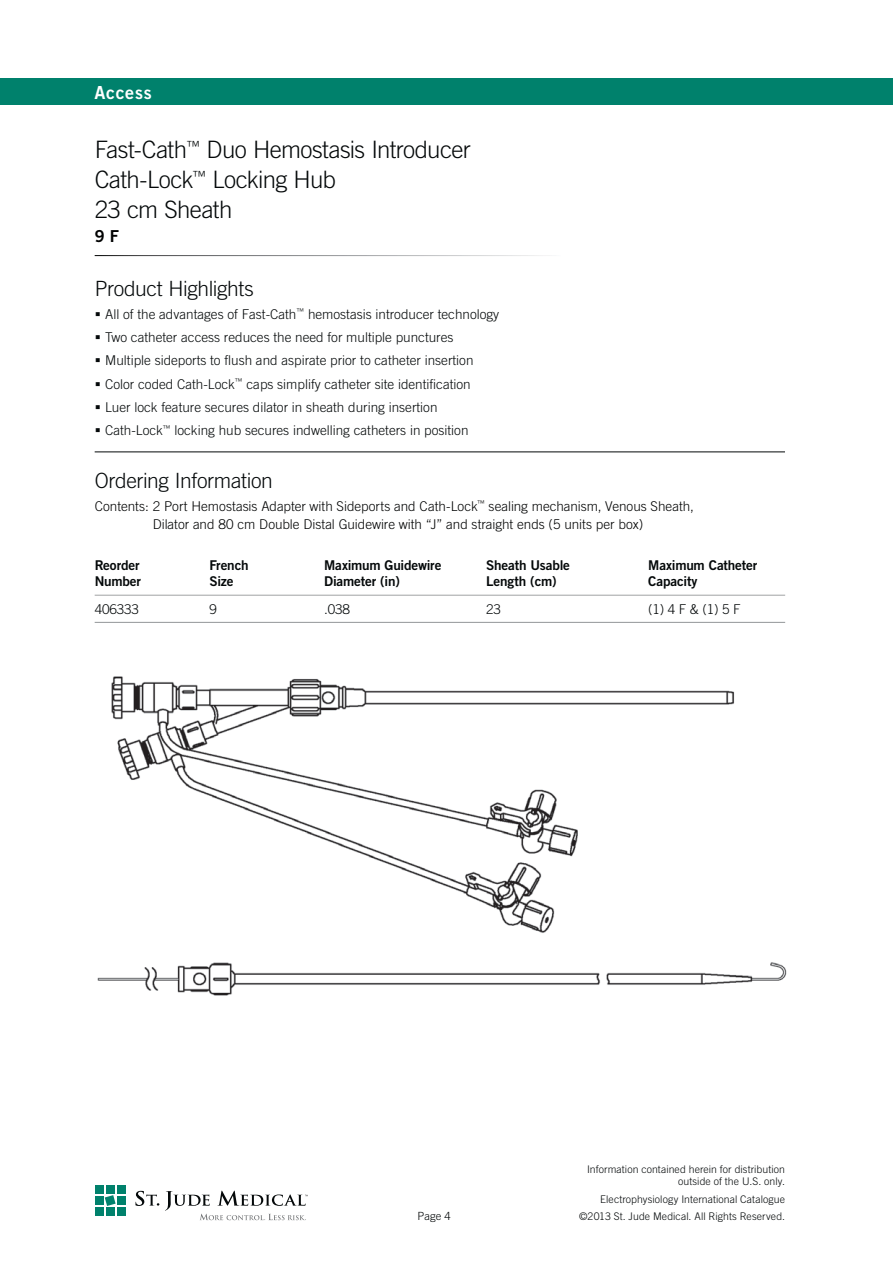
<style>
.page{position:relative;width:893px;height:1263px;background:#fff}
.page>*{position:absolute;margin:0;border:0;box-sizing:border-box;transform-origin:0 0}
.t1{font:300 24px/30px "Trade Gothic";letter-spacing:-.025em;color:#040809}
.t2{font:300 21px "Trade Gothic";letter-spacing:-.015em;color:#040809}
.t3{font:18px "Trade Gothic Bold Two";letter-spacing:.035em;color:#fff}
.t4{font:16.5px "Trade Gothic Bold Two";color:#010202}
.t5{font:300 13.5px/23.2px "Trade Gothic";color:#040809}
.t6{font:300 13.5px/18px "Trade Gothic";color:#010202;text-align:center}
.t7{font:13.5px/16.5px "Trade Gothic Bold Two";letter-spacing:-.01em;color:#040809}
.t8{font:300 11.25px "Trade Gothic";color:#040809}
.t9{font:300 10.5px/12px "Trade Gothic";letter-spacing:.01em;color:#040809;text-align:right}
</style>
<div class="page">
<img style="left:97px;top:676px;width:690px;height:320px">
<hr style="left:95px;top:595px;width:690px;height:1px;background:#a0a2a4">
<hr style="left:95px;top:622px;width:690px;height:1px;background:#939698">
<div style="left:0;top:78px;width:892px;height:26px;background:#00816c"></div>
<hr style="left:95px;top:452px;width:690px;height:1px;background:#040809">
<svg style="left:135px;top:1191px;width:24px;height:15px"></svg>
<svg style="left:165px;top:1191px;width:143px;height:29px"></svg>
<div style="left:94px;top:1185px;width:9px;height:9px;background:#00816c"></div>
<div style="left:117px;top:1185px;width:9px;height:9px;background:#00816c"></div>
<div style="left:106px;top:1185px;width:9px;height:9px;background:#00816c"></div>
<div style="left:94px;top:1196px;width:9px;height:9px;background:#00816c"></div>
<div style="left:117px;top:1196px;width:9px;height:9px;background:#00816c"></div>
<svg style="left:105px;top:1195px;width:11px;height:11px"></svg>
<div style="left:94px;top:1207px;width:9px;height:9px;background:#00816c"></div>
<div style="left:117px;top:1207px;width:9px;height:9px;background:#00816c"></div>
<div style="left:106px;top:1207px;width:9px;height:9px;background:#00816c"></div>
<h3 class="t3" style="left:94px;top:86px;width:59px">Access</h3>
<h1 class="t1" style="left:95px;top:136px;width:378px">Fast-Cath<sup>™</sup> Duo Hemostasis Introducer<br>Cath-Lock<sup>™</sup> Locking Hub<br>23 cm Sheath</h1>
<p class="t4" style="left:95px;top:230px;width:26px">9 F</p>
<h2 class="t2" style="left:95px;top:281px;width:160px">Product Highlights</h2>
<p class="t5" style="left:105px;top:304px;width:395px">All of the advantages of Fast-Cath<sup>™</sup> hemostasis introducer technology Two catheter access reduces the need for multiple punctures Multiple sideports to flush and aspirate prior to catheter insertion Color coded Cath-Lock<sup>™</sup> caps simplify catheter site identification Luer lock feature secures dilator in sheath during insertion Cath-Lock<sup>™</sup> locking hub secures indwelling catheters in position</p>
<h2 class="t2" style="left:95px;top:473px;width:180px">Ordering Information</h2>
<p class="t6" style="left:95px;top:498px;width:600px">Contents: 2 Port Hemostasis Adapter with Sideports and Cath-Lock<sup>™</sup> sealing mechanism, Venous Sheath,<br>Dilator and 80 cm Double Distal Guidewire with “J” and straight ends (5 units per box)</p>
<p class="t7" style="left:95px;top:558px;width:48px">Reorder<br>Number</p>
<p class="t7" style="left:209px;top:558px;width:41px">French<br>Size</p>
<p class="t7" style="left:324px;top:558px;width:119px">Maximum Guidewire<br>Diameter (in)</p>
<p class="t7" style="left:486px;top:558px;width:85px">Sheath Usable<br>Length (cm)</p>
<p class="t7" style="left:648px;top:558px;width:111px">Maximum Catheter<br>Capacity</p>
<p class="t5" style="left:95px;top:599px;width:46px">406333</p>
<p class="t5" style="left:209px;top:599px;width:9px">9</p>
<p class="t5" style="left:324px;top:599px;width:27px">.038</p>
<p class="t5" style="left:486px;top:599px;width:16px">23</p>
<p class="t5" style="left:648px;top:599px;width:94px">(1) 4 F &amp; (1) 5 F</p>
<p class="t8" style="left:417px;top:1212px;width:35px">Page 4</p>
<p class="t9" style="left:587px;top:1165px;width:199px">Information contained herein for distribution outside of the U.S. only.</p>
<p class="t9" style="left:579px;top:1191px;width:207px;line-height:17.4px">Electrophysiology International Catalogue ©2013 St. Jude Medical. All Rights Reserved.</p>
</div>
